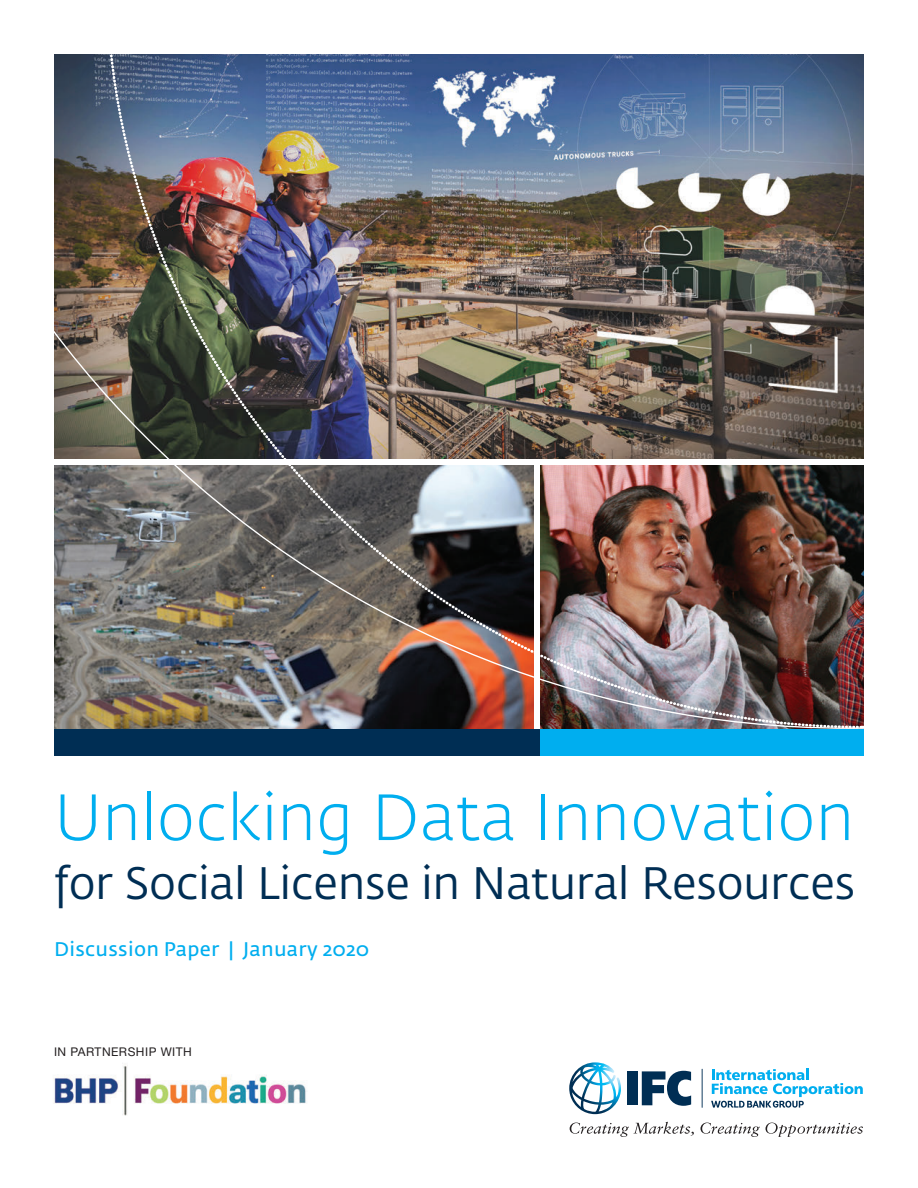
<style>
.page{position:relative;width:918px;height:1188px;background:#fff}
.page>*{position:absolute;margin:0;border:0;box-sizing:border-box;transform-origin:0 0}
.t1{font:300 64.5px "Fedra Sans Std";letter-spacing:.01em;color:#00aeef}
.t2{font:45px "Fedra Sans Std";color:#002e54}
.t3{font:19.5px "Fedra Sans";letter-spacing:.01em;color:#00aeef}
.Table_copy_-_left_al{font:12px "Helvetica Neue LT";letter-spacing:.04em;color:#231f20}
</style>
<div class="page">
<img style="left:53px;top:1064px;width:253px;height:52px">
<img style="left:54px;top:54px;width:50px;height:675px">
<img style="left:104px;top:54px;width:760px;height:675px">
<div style="left:54px;top:729px;width:810px;height:27px;background:#002e54"></div>
<div style="left:540px;top:729px;width:324px;height:27px;background:#00aeef"></div>
<div style="left:628px;top:1071px;width:10px;height:34px;background:#002e54"></div>
<svg style="left:569px;top:1062px;width:52px;height:52px"></svg>
<svg style="left:642px;top:1071px;width:49px;height:35px"></svg>
<hr style="left:702px;top:1069px;width:1px;height:39px;background:#002e54">
<svg style="left:711px;top:1069px;width:152px;height:39px"></svg>
<svg style="left:570px;top:1122px;width:293px;height:15px"></svg>
<p class="t1" style="left:54px;top:779px;width:801px">Unlocking Data Innovation</p>
<p class="t2" style="left:54px;top:856px;width:803px">for Social License in Natural Resources</p>
<p class="t3" style="left:54px;top:938px;width:317px">Discussion Paper | January 2020</p>
<p class="Table_copy_-_left_al" style="left:54px;top:1045px;width:139px">IN PARTNERSHIP WITH</p>
</div>
